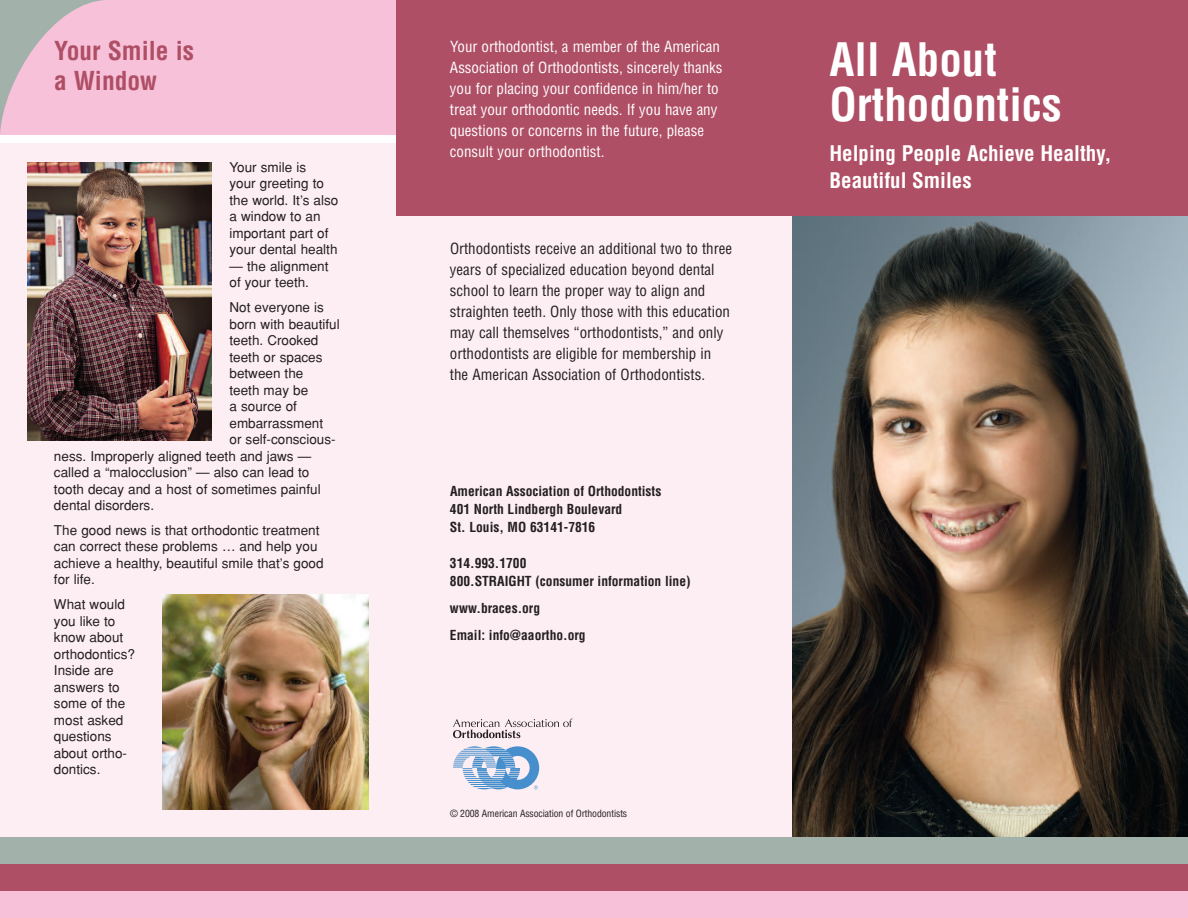
<style>
.page{position:relative;width:1188px;height:918px;background:#fff}
.page>*{position:absolute;margin:0;border:0;box-sizing:border-box;transform-origin:0 0}
.t1{font:700 condensed 45px/45px "Helvetica";color:#fff}
.t2{font:700 condensed 25.5px/30px "Helvetica";color:#af4f65}
.t3{font:700 condensed 21px/27px "Helvetica";color:#fff}
.t4{font:condensed 15px/21px "Helvetica";color:#231f20}
.t5{font:condensed 15px/21px "Helvetica";color:#fff}
.t6{font:13.5px/16.5px "Helvetica";color:#231f20}
.t7{font:700 condensed 13.5px/18px "Helvetica";color:#231f20}
.t8{font:condensed 9.75px "Helvetica";letter-spacing:-.01em;color:#231f20}
</style>
<div class="page">
<div style="left:0;top:135px;width:396px;height:702px;background:#fdeef4"></div>
<div style="left:396px;top:216px;width:396px;height:621px;background:#fdeef4"></div>
<div style="left:396px;top:0;width:792px;height:216px;background:#af4f65"></div>
<div style="left:0;top:0;width:396px;height:135px;background:#f7c1d9"></div>
<img style="left:792px;top:216px;width:396px;height:621px">
<div style="left:0;top:890px;width:1188px;height:28px;background:#f7c1d9"></div>
<div style="left:0;top:837px;width:1188px;height:27px;background:#a2b2ab"></div>
<div style="left:0;top:864px;width:1188px;height:27px;background:#af4f65"></div>
<div style="left:0;top:135px;width:396px;height:7px;background:#fff"></div>
<svg style="left:453px;top:746px;width:86px;height:43px"></svg>
<svg style="left:453px;top:719px;width:119px;height:19px"></svg>
<svg style="left:0;top:0;width:105px;height:133px"></svg>
<img style="left:162px;top:594px;width:207px;height:216px">
<img style="left:27px;top:162px;width:185px;height:279px">
<h2 class="t2" style="left:54px;top:36px;width:142px">Your Smile is a Window</h2>
<p class="t6" style="left:229px;top:159px;width:110px">Your smile is<br>your greeting to the world. It’s also a window to an important part of your dental health</p>
<p class="t6" style="left:229px;top:258px;width:101px">— the alignment of your teeth.</p>
<p class="t6" style="left:229px;top:299px;width:96px">Not everyone is</p>
<p class="t6" style="left:229px;top:316px;width:112px">born with beautiful</p>
<p class="t6" style="left:229px;top:332px;width:90px">teeth. Crooked</p>
<p class="t6" style="left:229px;top:349px;width:95px">teeth or spaces</p>
<p class="t6" style="left:229px;top:365px;width:75px">between the</p>
<p class="t6" style="left:229px;top:382px;width:80px">teeth may be</p>
<p class="t6" style="left:229px;top:398px;width:69px">a source of</p>
<p class="t6" style="left:229px;top:415px;width:95px">embarrassment</p>
<p class="t6" style="left:229px;top:431px;width:108px">or self-conscious-</p>
<p class="t6" style="left:54px;top:448px;width:259px">ness. Improperly aligned teeth and jaws —</p>
<p class="t6" style="left:54px;top:464px;width:257px">called a “malocclusion” — also can lead to</p>
<p class="t6" style="left:54px;top:481px;width:268px">tooth decay and a host of sometimes painful</p>
<p class="t6" style="left:54px;top:497px;width:102px">dental disorders.</p>
<p class="t6" style="left:54px;top:522px;width:271px">The good news is that orthodontic treatment can correct these problems … and help you achieve a healthy, beautiful smile that’s good for life.</p>
<p class="t6" style="left:54px;top:596px;width:83px">What would you like to know about orthodontics?<br>Inside are answers to some of the most asked questions about ortho&shy;dontics.</p>
<p class="t5" style="left:450px;top:36px;width:274px">Your orthodontist, a member of the American Association of Orthodontists, sincerely thanks you for placing your confidence in him/her to treat your orthodontic needs. If you have any questions or concerns in the future, please consult your orthodontist.</p>
<p class="t4" style="left:450px;top:239px;width:284px">Orthodontists receive an additional two to three years of specialized education beyond dental school to learn the proper way to align and straighten teeth. Only those with this education may call themselves “orthodontists,” and only orthodontists are eligible for membership in the American Association of Orthodontists.</p>
<p class="t7" style="left:450px;top:482px;width:213px">American Association of Orthodontists<br>401 North Lindbergh Boulevard<br>St. Louis, MO 63141-7816</p>
<p class="t7" style="left:450px;top:554px;width:242px">314.993.1700<br>800.STRAIGHT (consumer information line)</p>
<p class="t7" style="left:450px;top:595px;width:137px;line-height:27px">www.braces.org<br>Email: info@aaortho.org</p>
<p class="t8" style="left:450px;top:808px;width:179px">© 2008 American Association of Orthodontists</p>
<h1 class="t1" style="left:830px;top:38px;width:234px">All About<br>Orthodontics</h1>
<h3 class="t3" style="left:830px;top:141px;width:284px">Helping People Achieve Healthy,<br>Beautiful Smiles</h3>
</div>
